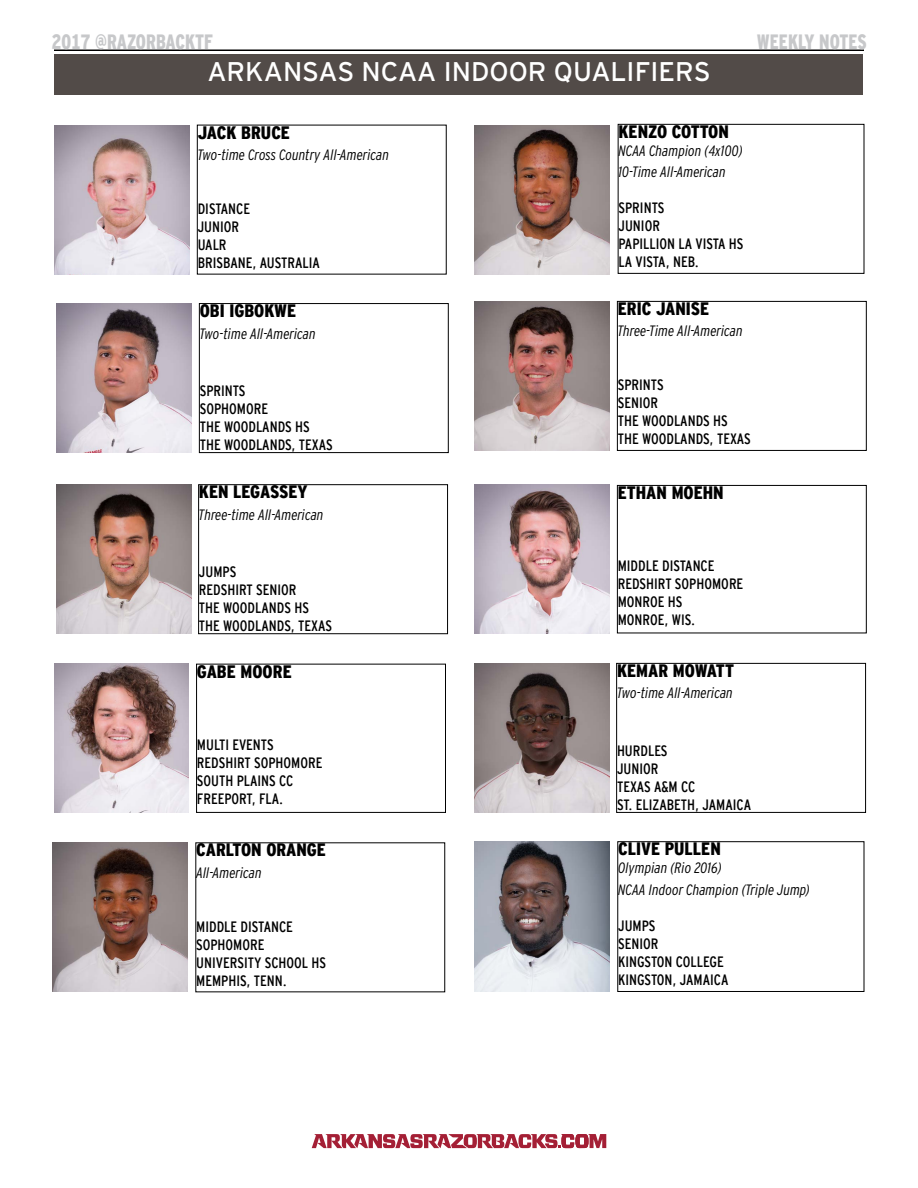
<style>
.page{position:relative;width:918px;height:1188px;background:#fff}
.page>*{position:absolute;margin:0;border:0;box-sizing:border-box;transform-origin:0 0}
.t1{font:27px "Interstate";color:#fff}
.t2{font:900 20.7px "Interstate Cond Mono";color:#c7c8ca;scale:.87 1}
.t3{font:900 18px "Interstate Cond Mono";color:#000}
.t4{font:15px/18px "Interstate Cond Mono";color:#000}
.t5{font:italic 300 condensed 15px/21.6px "Interstate";color:#000}
</style>
<div class="page">
<hr style="left:54px;top:50px;width:810px;height:1px;background:#000">
<svg style="left:312px;top:1134px;width:294px;height:14px"></svg>
<div style="left:55px;top:54px;width:808px;height:41px;background:#524b48"></div>
<img style="left:55px;top:125px;width:135px;height:149px">
<img style="left:474px;top:125px;width:135px;height:149px">
<div style="left:618px;top:124px;width:246px;height:150px;border:1px solid #000"></div>
<img style="left:57px;top:304px;width:135px;height:149px">
<img style="left:474px;top:301px;width:135px;height:149px">
<div style="left:199px;top:303px;width:250px;height:150px;border:1px solid #000"></div>
<div style="left:617px;top:301px;width:250px;height:150px;border:1px solid #000"></div>
<img style="left:56px;top:485px;width:135px;height:149px">
<div style="left:198px;top:484px;width:250px;height:150px;border:1px solid #000"></div>
<img style="left:474px;top:663px;width:135px;height:149px">
<div style="left:616px;top:663px;width:250px;height:150px;border:1px solid #000"></div>
<img style="left:475px;top:484px;width:135px;height:149px">
<div style="left:617px;top:485px;width:250px;height:148px;border:1px solid #000"></div>
<img style="left:54px;top:664px;width:135px;height:149px">
<div style="left:196px;top:664px;width:250px;height:149px;border:1px solid #000"></div>
<img style="left:53px;top:843px;width:135px;height:149px">
<img style="left:474px;top:842px;width:136px;height:149px">
<div style="left:617px;top:841px;width:247px;height:151px;border:1px solid #000"></div>
<h2 class="t2" style="left:52px;top:30px;width:187px">2017 @RAZORBACKTF</h2>
<h2 class="t2" style="left:757px;top:30px;width:128px">WEEKLY NOTES</h2>
<p class="t1" style="left:207px;top:55px;width:505px">ARKANSAS NCAA INDOOR QUALIFIERS</p>
<p class="t3" style="left:198px;top:122px;width:94px">JACK BRUCE</p>
<p class="t5" style="left:198px;top:144px;width:193px">Two-time Cross Country All-American</p>
<p class="t4" style="left:198px;top:200px;width:124px">DISTANCE<br>JUNIOR<br>UALR<br>BRISBANE, AUSTRALIA</p>
<p class="t3" style="left:200px;top:301px;width:98px">OBI IGBOKWE</p>
<p class="t5" style="left:200px;top:322px;width:117px">Two-time All-American</p>
<p class="t4" style="left:200px;top:382px;width:135px">SPRINTS<br>SOPHOMORE<br>THE WOODLANDS HS<br>THE WOODLANDS, TEXAS</p>
<p class="t3" style="left:199px;top:482px;width:110px">KEN LEGASSEY</p>
<p class="t5" style="left:199px;top:504px;width:126px">Three-time All-American</p>
<p class="t4" style="left:199px;top:563px;width:135px">JUMPS<br>REDSHIRT SENIOR<br>THE WOODLANDS HS<br>THE WOODLANDS, TEXAS</p>
<p class="t3" style="left:197px;top:661px;width:96px">GABE MOORE</p>
<p class="t4" style="left:197px;top:735px;width:127px">MULTI EVENTS<br>REDSHIRT SOPHOMORE<br>SOUTH PLAINS CC<br>FREEPORT, FLA.</p>
<p class="t3" style="left:196px;top:840px;width:131px">CARLTON ORANGE</p>
<p class="t5" style="left:196px;top:862px;width:67px">All-American</p>
<p class="t4" style="left:196px;top:918px;width:131px">MIDDLE DISTANCE<br>SOPHOMORE<br>UNIVERSITY SCHOOL HS<br>MEMPHIS, TENN.</p>
<p class="t3" style="left:619px;top:122px;width:112px">KENZO COTTON</p>
<p class="t5" style="left:619px;top:140px;width:126px">NCAA Champion (4x100)<br>10-Time All-American</p>
<p class="t4" style="left:619px;top:199px;width:127px">SPRINTS<br>JUNIOR<br>PAPILLION LA VISTA HS<br>LA VISTA, NEB.</p>
<p class="t3" style="left:618px;top:299px;width:93px">ERIC JANISE</p>
<p class="t5" style="left:618px;top:320px;width:126px">Three-Time All-American</p>
<p class="t4" style="left:618px;top:376px;width:135px">SPRINTS<br>SENIOR<br>THE WOODLANDS HS<br>THE WOODLANDS, TEXAS</p>
<p class="t3" style="left:618px;top:483px;width:108px">ETHAN MOEHN</p>
<p class="t4" style="left:618px;top:557px;width:127px">MIDDLE DISTANCE<br>REDSHIRT SOPHOMORE<br>MONROE HS<br>MONROE, WIS.</p>
<p class="t3" style="left:617px;top:661px;width:119px">KEMAR MOWATT</p>
<p class="t5" style="left:617px;top:682px;width:117px">Two-time All-American</p>
<p class="t4" style="left:617px;top:742px;width:136px">HURDLES<br>JUNIOR<br>TEXAS A&amp;M CC<br>ST. ELIZABETH, JAMAICA</p>
<p class="t3" style="left:618px;top:839px;width:104px">CLIVE PULLEN</p>
<p class="t5" style="left:618px;top:857px;width:193px">Olympian (Rio 2016)<br>NCAA Indoor Champion (Triple Jump)</p>
<p class="t4" style="left:618px;top:916px;width:112px">JUMPS<br>SENIOR<br>KINGSTON COLLEGE<br>KINGSTON, JAMAICA</p>
</div>
